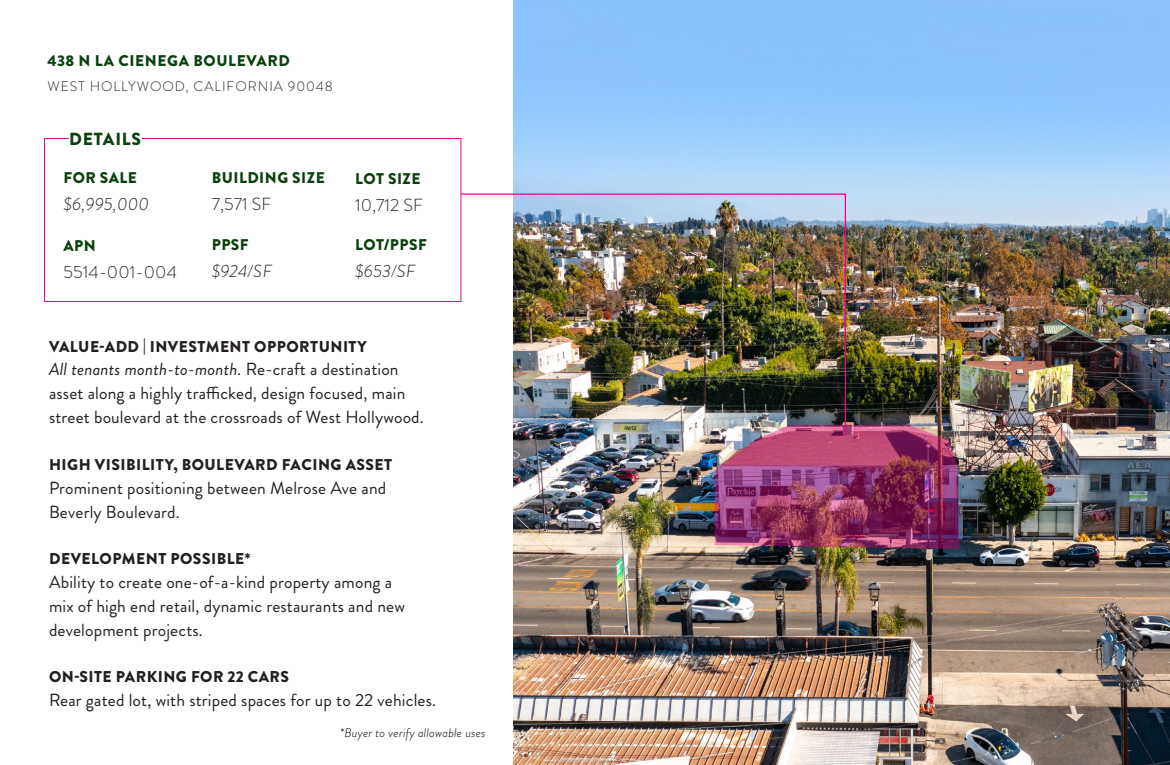
<style>
.page{position:relative;width:1170px;height:765px;background:#fff}
.page>*{position:absolute;margin:0;border:0;box-sizing:border-box;transform-origin:0 0}
.Header_1{font:17.5px/23.8px "Brandon Grotesque";letter-spacing:.01em;color:#231f20}
.Header_2{font:300 17.5px "Brandon Grotesque";letter-spacing:.01em;color:#231f20}
.Header_2-2{font:italic 300 17.5px "Brandon Grotesque";letter-spacing:.01em;color:#231f20}
.Header_2-3{font:900 17.5px "Brandon Grotesque";letter-spacing:.045em;color:#0b410e}
.Header_1-2{font:900 15.62px "Brandon Grotesque";letter-spacing:.03em;color:#231f20}
.Header_2-4{font:900 15.5px "Brandon Grotesque";letter-spacing:.03em;color:#0b410e}
.Header_2-5{font:300 13.75px "Brandon Grotesque";letter-spacing:.07em;color:#231f20}
.Header_2-6{font:italic 300 12.5px "Brandon Grotesque";letter-spacing:.02em;color:#000}
.s1{font-style:italic}
</style>
<div class="page">
<div style="left:44px;top:138px;width:417px;height:164px;border:1px solid #ed028c"></div>
<img style="left:513px;top:0;width:657px;height:765px">
<div style="left:69px;top:133px;width:72px;height:12px;background:#fff"></div>
<img style="left:460px;top:193px;width:387px;height:243px">
<img style="left:715px;top:425px;width:244px;height:124px">
<p class="Header_2-4" style="left:48px;top:50px;width:244px">438 N LA CIENEGA BOULEVARD</p>
<p class="Header_2-5" style="left:48px;top:77px;width:287px">WEST HOLLYWOOD, CALIFORNIA 90048</p>
<p class="Header_2-3" style="left:69px;top:126px;width:73px">DETAILS</p>
<p class="Header_2-4" style="left:64px;top:167px;width:75px">FOR SALE</p>
<p class="Header_2-2" style="left:63px;top:192px;width:87px">$6,995,000</p>
<p class="Header_2-4" style="left:64px;top:235px;width:34px">APN</p>
<p class="Header_2" style="left:63px;top:260px;width:115px">5514-001-004</p>
<p class="Header_2-4" style="left:212px;top:167px;width:114px">BUILDING SIZE</p>
<p class="Header_2" style="left:212px;top:192px;width:61px">7,571 SF</p>
<p class="Header_2-4" style="left:212px;top:234px;width:38px">PPSF</p>
<p class="Header_2-2" style="left:212px;top:259px;width:62px">$924/SF</p>
<p class="Header_2-4" style="left:355px;top:168px;width:67px">LOT SIZE</p>
<p class="Header_2" style="left:355px;top:193px;width:70px">10,712 SF</p>
<p class="Header_2-4" style="left:355px;top:234px;width:73px">LOT/PPSF</p>
<p class="Header_2-2" style="left:355px;top:259px;width:62px">$653/SF</p>
<p class="Header_1-2" style="left:49px;top:335px;width:319px">VALUE-ADD | INVESTMENT OPPORTUNITY</p>
<p class="Header_1" style="left:49px;top:358px;width:376px"><span class="s1">All tenants month-to-month.</span> Re-craft a destination asset along a highly trafficked, design focused, main street boulevard at the crossroads of West Hollywood.</p>
<p class="Header_1-2" style="left:49px;top:454px;width:345px">HIGH VISIBILITY, BOULEVARD FACING ASSET</p>
<p class="Header_1" style="left:49px;top:476px;width:339px">Prominent positioning between Melrose Ave and</p>
<p class="Header_1" style="left:49px;top:500px;width:132px">Beverly Boulevard.</p>
<p class="Header_1-2" style="left:49px;top:548px;width:203px">DEVELOPMENT POSSIBLE*</p>
<p class="Header_1" style="left:49px;top:571px;width:357px">Ability to create one-of-a-kind property among a mix of high end retail, dynamic restaurants and new development projects.</p>
<p class="Header_1-2" style="left:49px;top:666px;width:242px">ON-SITE PARKING FOR 22 CARS</p>
<p class="Header_1" style="left:49px;top:689px;width:389px">Rear gated lot, with striped spaces for up to 22 vehicles.</p>
<p class="Header_2-6" style="left:340px;top:724px;width:147px">*Buyer to verify allowable uses</p>
</div>
